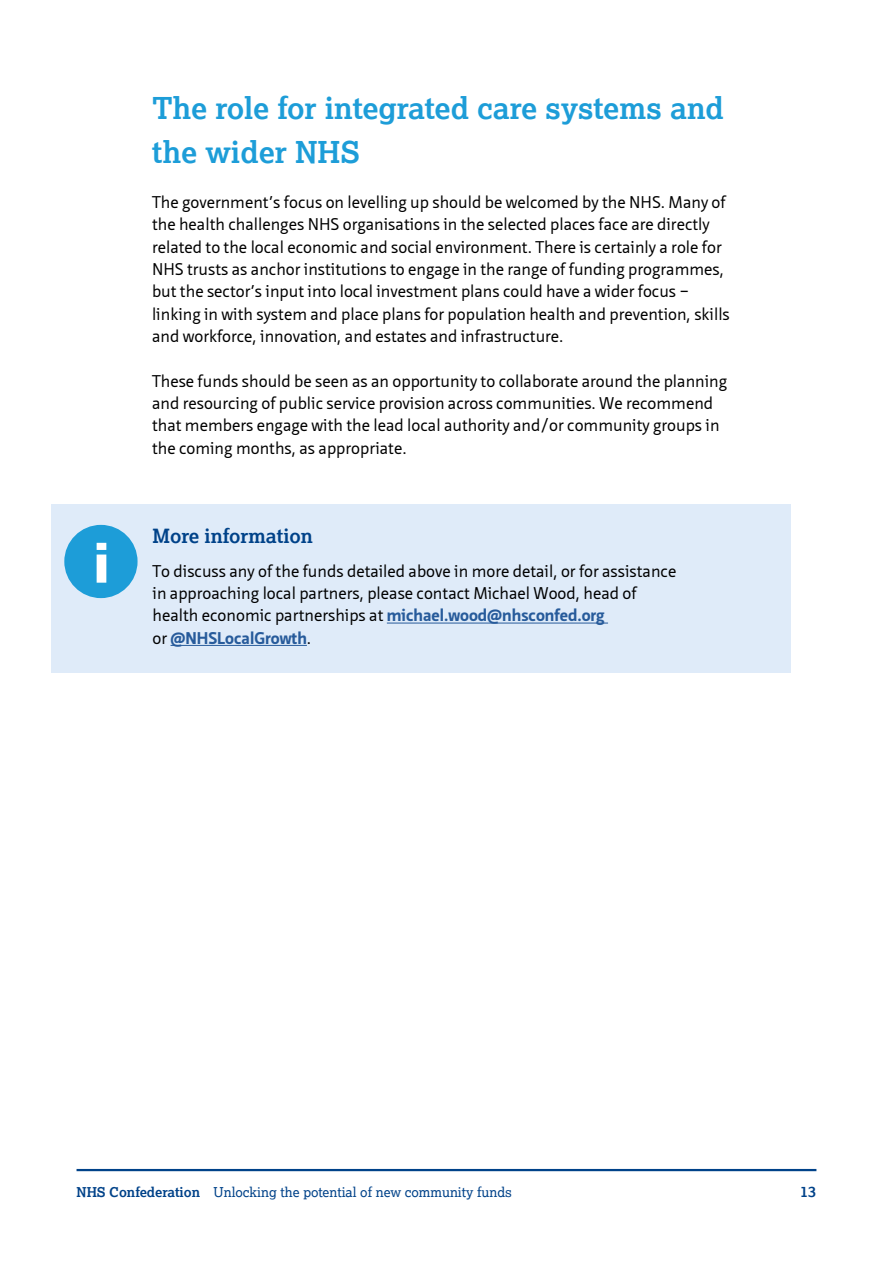
<style>
.page{position:relative;width:893px;height:1263px;background:#fff}
.page>*{position:absolute;margin:0;border:0;box-sizing:border-box;transform-origin:0 0}
.t1{font:900 54px "Frutiger LT Std";color:#fff}
.t2{font:700 30px/44.7px "Lexia";color:#1d9dd8}
.t3{font:700 19.5px "Lexia";color:#004289}
.t4{font:16.5px/22.4px "Neue Sans";color:#000}
.t5{font:700 15px "Lexia";color:#004289}
.t6{font:13.5px "Lexia";color:#004289}
.s1{font-weight:700;color:#275b9b}
.s2{font-weight:700}
</style>
<div class="page">
<hr style="left:77px;top:1169px;width:739px;height:2px;background:#004289">
<div style="left:51px;top:504px;width:740px;height:169px;background:#dfebf9"></div>
<div style="left:64px;top:525px;width:74px;height:73px;background:#1d9dd8;border-radius:50%"></div>
<hr style="left:387px;top:623px;width:221px;height:1px;background:#275b9b">
<hr style="left:171px;top:645px;width:136px;height:1px;background:#275b9b">
<h1 class="t1" style="left:92px;top:531px;width:20px">i</h1>
<h2 class="t2" style="left:152px;top:85px;width:573px">The role for integrated care systems and the wider NHS</h2>
<p class="t4" style="left:152px;top:191px;width:579px">The government’s focus on levelling up should be welcomed by the NHS. Many of the health challenges NHS organisations in the selected places face are directly related to the local economic and social environment. There is certainly a role for NHS trusts as anchor institutions to engage in the range of funding programmes, but the sector’s input into local investment plans could have a wider focus – linking in with system and place plans for population health and prevention, skills and workforce, innovation, and estates and infrastructure.</p>
<p class="t4" style="left:152px;top:370px;width:577px">These funds should be seen as an opportunity to collaborate around the planning and resourcing of public service provision across communities. We recommend that members engage with the lead local authority and/or community groups in the coming months, as appropriate.</p>
<p class="t3" style="left:153px;top:524px;width:162px">More information</p>
<p class="t4" style="left:153px;top:560px;width:525px">To discuss any of the funds detailed above in more detail, or for assistance in approaching local partners, please contact Michael Wood, head of health economic partnerships at <span class="s1">michael.wood@nhsconfed.org<br></span>or <span class="s1">@NHSLocalGrowth</span>.</p>
<p class="t6" style="left:77px;top:1183px;width:437px"><span class="s2">NHS Confederation</span> Unlocking the potential of new community funds</p>
<p class="t5" style="left:800px;top:1182px;width:18px">13</p>
</div>
